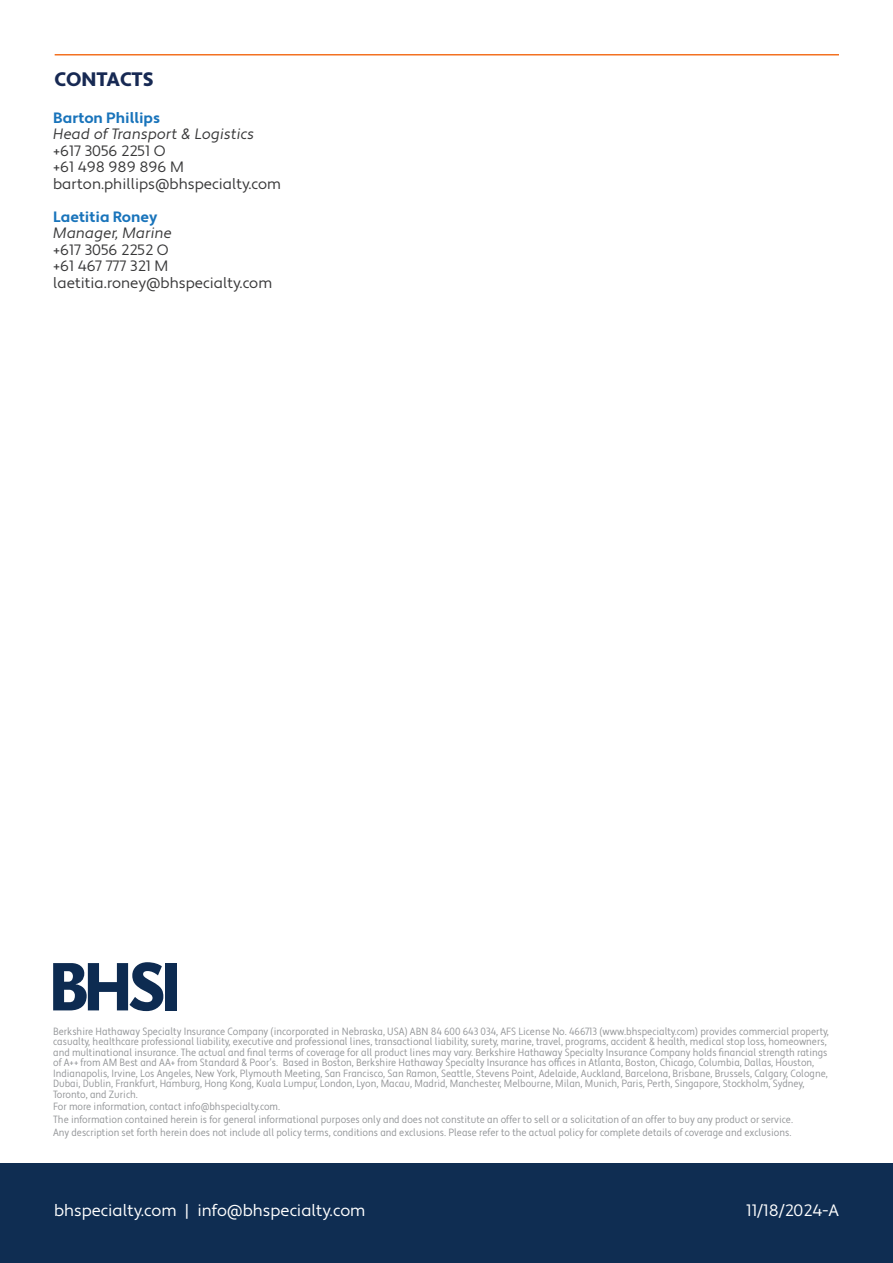
<style>
.page{position:relative;width:893px;height:1263px;background:#fff}
.page>*{position:absolute;margin:0;border:0;box-sizing:border-box;transform-origin:0 0}
.t1{font:900 19.5px "Apertura";color:#172953}
.t2{font:16.5px "Apertura";color:#fff}
.t3{font:15px "Apertura";color:#383839}
.t4{font:15px "Apertura Obliq";color:#383839}
.t5{font:700 15px "Apertura";color:#1974bb}
.t6{font:condensed 10.5px/10.5px "Apertura";color:#939598}
</style>
<div class="page">
<div style="left:0;top:1163px;width:893px;height:100px;background:#0f2d52"></div>
<hr style="left:55px;top:54px;width:784px;height:2px;background:#f37121">
<svg style="left:53px;top:962px;width:111px;height:49px"></svg>
<div style="left:165px;top:963px;width:11px;height:48px;background:#0d2b51"></div>
<p class="t1" style="left:55px;top:67px;width:100px">CONTACTS</p>
<p class="t5" style="left:53px;top:108px;width:109px">Barton Phillips</p>
<p class="t4" style="left:53px;top:125px;width:203px">Head of Transport &amp; Logistics</p>
<p class="t3" style="left:53px;top:141px;width:114px">+617 3056 2251 O</p>
<p class="t3" style="left:53px;top:158px;width:132px">+61 498 989 896 M</p>
<p class="t3" style="left:53px;top:174px;width:229px">barton.phillips@bhspecialty.com</p>
<p class="t5" style="left:53px;top:207px;width:106px">Laetitia Roney</p>
<p class="t4" style="left:53px;top:224px;width:121px">Manager, Marine</p>
<p class="t3" style="left:53px;top:240px;width:117px">+617 3056 2252 O</p>
<p class="t3" style="left:53px;top:257px;width:117px">+61 467 777 321 M</p>
<p class="t3" style="left:53px;top:273px;width:220px">laetitia.roney@bhspecialty.com</p>
<p class="t6" style="left:53px;top:1026px;width:777px">Berkshire Hathaway Specialty Insurance Company (incorporated in Nebraska, USA) ABN 84 600 643 034, AFS License No. 466713 (www.bhspecialty.com) provides commercial property, casualty, healthcare professional liability, executive and professional lines, transactional liability, surety, marine, travel, programs, accident &amp; health, medical stop loss, homeowners, and multinational insurance. The actual and final terms of coverage for all product lines may vary. Berkshire Hathaway Specialty Insurance Company holds financial strength ratings of A++ from AM Best and AA+ from Standard &amp; Poor’s. Based in Boston, Berkshire Hathaway Specialty Insurance has offices in Atlanta, Boston, Chicago, Columbia, Dallas, Houston, Indianapolis, Irvine, Los Angeles, New York, Plymouth Meeting, San Francisco, San Ramon, Seattle, Stevens Point, Adelaide, Auckland, Barcelona, Brisbane, Brussels, Calgary, Cologne, Dubai, Dublin, Frankfurt, Hamburg, Hong Kong, Kuala Lumpur, London, Lyon, Macau, Madrid, Manchester, Melbourne, Milan, Munich, Paris, Perth, Singapore, Stockholm, Sydney, Toronto, and Zurich.</p>
<p class="t6" style="left:53px;top:1102px;width:229px">For more information, contact info@bhspecialty.com.</p>
<p class="t6" style="left:53px;top:1114px;width:741px">The information contained herein is for general informational purposes only and does not constitute an offer to sell or a solicitation of an offer to buy any product or service.</p>
<p class="t6" style="left:53px;top:1127px;width:740px">Any description set forth herein does not include all policy terms, conditions and exclusions. Please refer to the actual policy for complete details of coverage and exclusions.</p>
<p class="t2" style="left:54px;top:1200px;width:313px">bhspecialty.com | info@bhspecialty.com</p>
<p class="t2" style="left:746px;top:1200px;width:94px">11/18/2024-A</p>
</div>
